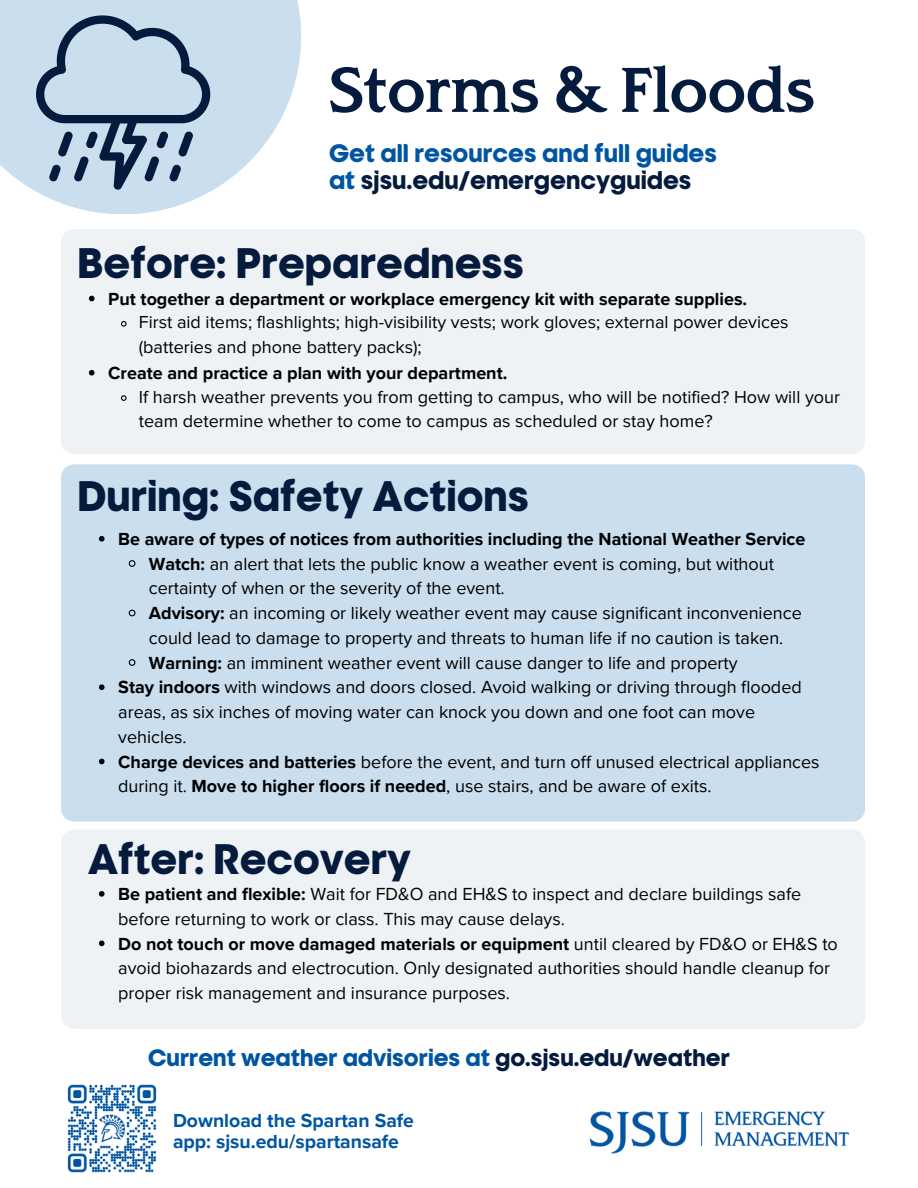
<style>
.page{position:relative;width:918px;height:1188px;background:#fff}
.page>*{position:absolute;margin:0;border:0;box-sizing:border-box;transform-origin:0 0}
.t1{font:700 60px "SJSU Spartan";color:#041b3e}
.t2{font:700 40.5px "SJSU Pride D";color:#041b3e}
.t3{font:700 24px/27px "SJSU Pride D";color:#0055a2}
.t4{font:700 22.5px "SJSU Pride D";color:#0055a2}
.t5{font:700 19.5px/21.3px "Proxima Nova";color:#0055a2}
.t6{font:18px/24.8px "Proxima Nova";color:#000}
.t7{font:700 18px "Proxima Nova";color:#000}
.s1{color:#041b3e}
.s2{font-weight:700}
</style>
<div class="page">
<div style="left:61px;top:229px;width:804px;height:225px;background:#eef2f5"></div>
<div style="left:61px;top:830px;width:804px;height:199px;background:#eef2f5"></div>
<div style="left:61px;top:464px;width:804px;height:358px;background:#cadeed"></div>
<svg style="left:99px;top:536px;width:6px;height:6px"></svg>
<svg style="left:128px;top:559px;width:8px;height:9px"></svg>
<svg style="left:128px;top:609px;width:8px;height:8px"></svg>
<svg style="left:128px;top:658px;width:8px;height:9px"></svg>
<svg style="left:99px;top:684px;width:6px;height:6px"></svg>
<svg style="left:99px;top:759px;width:6px;height:5px"></svg>
<svg style="left:89px;top:296px;width:6px;height:5px"></svg>
<svg style="left:120px;top:320px;width:7px;height:7px"></svg>
<svg style="left:89px;top:370px;width:6px;height:6px"></svg>
<svg style="left:120px;top:394px;width:7px;height:8px"></svg>
<svg style="left:99px;top:891px;width:6px;height:6px"></svg>
<svg style="left:99px;top:941px;width:6px;height:5px"></svg>
<svg style="left:0;top:0;width:301px;height:214px;fill:#cadeed"></svg>
<svg style="left:36px;top:15px;width:174px;height:175px;background:#a1b5c8"></svg>
<img style="left:589px;top:1111px;width:261px;height:43px">
<img style="left:67px;top:1084px;width:90px;height:89px">
<h2 class="t1" style="left:329px;top:51px;width:487px">Storms &amp; Floods</h2>
<p class="t3" style="left:329px;top:140px;width:389px">Get all resources and full guides at <span class="s1">sjsu.edu/emergencyguides</span></p>
<p class="t2" style="left:78px;top:240px;width:448px">Before: Preparedness</p>
<p class="t7" style="left:108px;top:288px;width:641px">Put together a department or workplace emergency kit with separate supplies.</p>
<p class="t6" style="left:139px;top:311px;width:651px">First aid items; flashlights; high-visibility vests; work gloves; external power devices (batteries and phone battery packs);</p>
<p class="t7" style="left:108px;top:362px;width:401px">Create and practice a plan with your department.</p>
<p class="t6" style="left:139px;top:385px;width:703px">If harsh weather prevents you from getting to campus, who will be notified? How will your team determine whether to come to campus as scheduled or stay home?</p>
<p class="t2" style="left:78px;top:472px;width:453px">During: Safety Actions</p>
<p class="t6" style="left:149px;top:527px;width:658px;text-indent:-31px"><span class="s2">Be aware of types of notices from authorities including the National Weather Service<br>Watch:</span> an alert that lets the public know a weather event is coming, but without certainty of when or the severity of the event.</p>
<h3 class="t6" style="left:149px;top:601px;width:654px"><span class="s2">Advisory:</span> an incoming or likely weather event may cause significant inconvenience could lead to damage to property and threats to human life if no caution is taken.</h3>
<h2 class="t6" style="left:149px;top:651px;width:590px"><span class="s2">Warning:</span> an imminent weather event will cause danger to life and property</h2>
<p class="t6" style="left:118px;top:675px;width:685px"><span class="s2">Stay indoors</span> with windows and doors closed. Avoid walking or driving through flooded areas, as six inches of moving water can knock you down and one foot can move vehicles.</p>
<p class="t6" style="left:118px;top:750px;width:703px"><span class="s2">Charge devices and batteries</span> before the event, and turn off unused electrical appliances during it. <span class="s2">Move to higher floors if needed</span>, use stairs, and be aware of exits.</p>
<h2 class="t2" style="left:88px;top:835px;width:325px">After: Recovery</h2>
<p class="t6" style="left:118px;top:882px;width:685px"><span class="s2">Be patient and flexible:</span> Wait for FD&amp;O and EH&amp;S to inspect and declare buildings safe before returning to work or class. This may cause delays.</p>
<p class="t6" style="left:118px;top:932px;width:721px"><span class="s2">Do not touch or move damaged materials or equipment</span> until cleared by FD&amp;O or EH&amp;S to avoid biohazards and electrocution. Only designated authorities should handle cleanup for proper risk management and insurance purposes.</p>
<p class="t4" style="left:148px;top:1044px;width:583px">Current weather advisories at <span class="s1">go.sjsu.edu/weather</span></p>
<h4 class="t5" style="left:173px;top:1110px;width:242px">Download the Spartan Safe app: sjsu.edu/spartansafe</h4>
</div>
